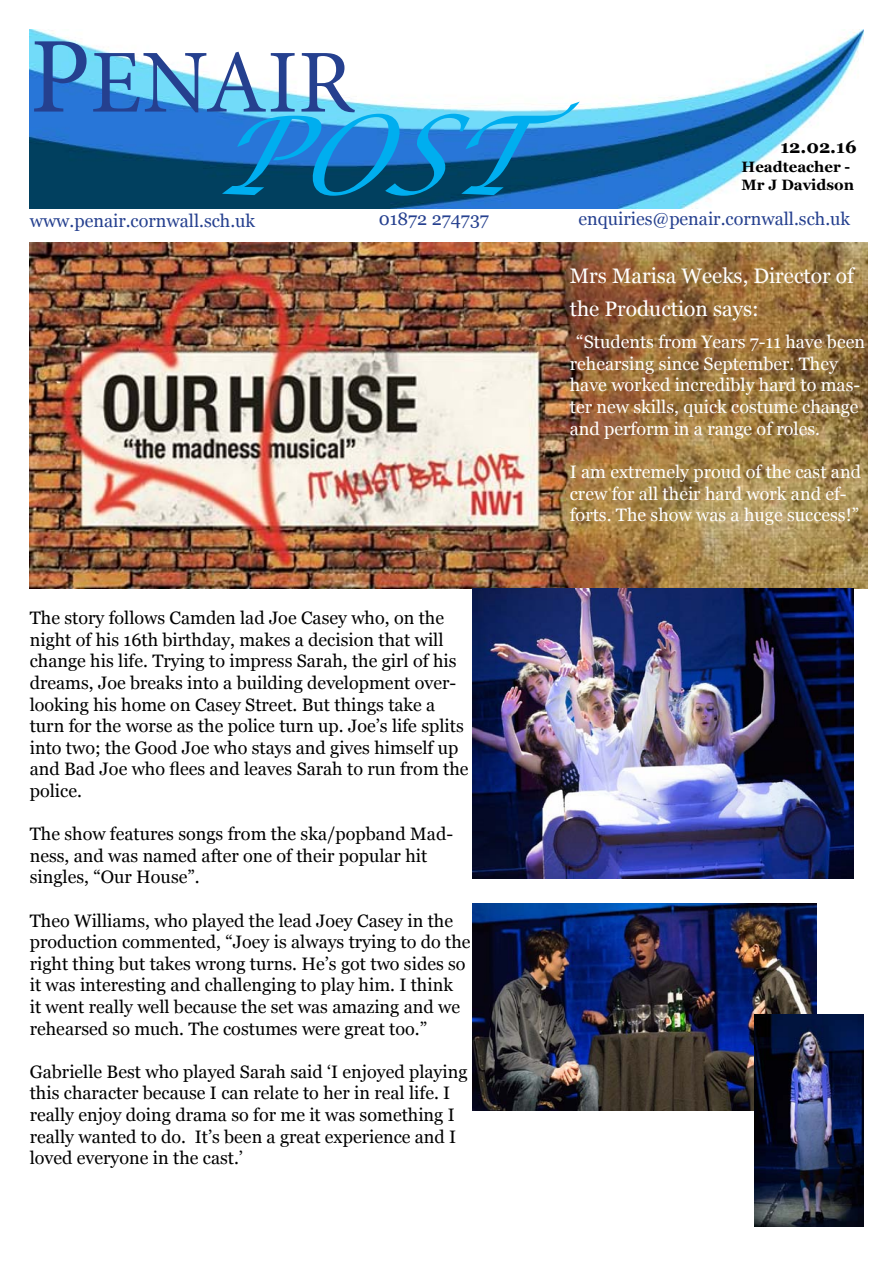
<style>
.page{position:relative;width:893px;height:1263px;background:#fff}
.page>*{position:absolute;margin:0;border:0;box-sizing:border-box;transform-origin:0 0}
.t1{font:italic 108px "Lucida Calligraphy";color:#00aeef}
.t2{font:90px "Minion Pro";color:#25408f}
.t3{font:21px/32.4px "Georgia";color:#fff}
.t4{font:18px/21.6px "Georgia";color:#000}
.t5{font:18px/21.6px "Georgia";color:#fff}
.t6{font:18px "Georgia";color:#25408f}
.t7{font:700 18px "Georgia";color:#000}
.t8{font:700 15px/18px "Georgia";color:#000}
.s1{font-size:108px}
</style>
<div class="page">
<img style="left:30px;top:30px;width:833px;height:179px">
<img style="left:30px;top:242px;width:837px;height:347px">
<img style="left:472px;top:589px;width:381px;height:289px">
<img style="left:472px;top:904px;width:344px;height:207px">
<img style="left:754px;top:1014px;width:109px;height:213px">
<h2 class="t2" style="left:30px;top:23px;width:326px"><span class="s1">P</span>ENAIR</h2>
<h1 class="t1" style="left:211px;top:90px;width:382px">POST</h1>
<p class="t7" style="left:780px;top:135px;width:78px">12.02.16</p>
<p class="t8" style="left:742px;top:158px;width:114px">Headteacher -<br>Mr J Davidson</p>
<p class="t6" style="left:30px;top:210px;width:227px">www.penair.cornwall.sch.uk</p>
<p class="t6" style="left:379px;top:208px;width:112px">01872 274737</p>
<p class="t6" style="left:578px;top:208px;width:273px">enquiries@penair.cornwall.sch.uk</p>
<p class="t4" style="left:30px;top:607px;width:440px">The story follows Camden lad Joe Casey who, on the night of his 16th birthday, makes a decision that will change his life. Trying to impress Sarah, the girl of his dreams, Joe breaks into a building development over&shy;looking his home on Casey Street. But things take a turn for the worse as the police turn up. Joe’s life splits into two; the Good Joe who stays and gives himself up and Bad Joe who flees and leaves Sarah to run from the police.</p>
<p class="t4" style="left:30px;top:823px;width:425px">The show features songs from the ska/popband Mad&shy;ness, and was named after one of their popular hit singles, “Our House”.</p>
<p class="t4" style="left:30px;top:910px;width:442px">Theo Williams, who played the lead Joey Casey in the production commented, “Joey is always trying to do the right thing but takes wrong turns. He’s got two sides so it was interesting and challenging to play him. I think<br>it went really well because the set was amazing and we rehearsed so much. The costumes were great too.”</p>
<p class="t4" style="left:30px;top:1061px;width:439px">Gabrielle Best who played Sarah said ‘I enjoyed playing this character because I can relate to her in real life. I really enjoy doing drama so for me it was something I really wanted to do. It’s been a great experience and I loved everyone in the cast.’</p>
<p class="t3" style="left:570px;top:260px;width:286px">Mrs Marisa Weeks, Director of the Production says:</p>
<p class="t5" style="left:570px;top:332px;width:297px;text-indent:7px">“Students from Years 7-11 have been rehearsing since September. They have worked incredibly hard to mas&shy;ter new skills, quick costume change and perform in a range of roles.</p>
<p class="t5" style="left:570px;top:461px;width:293px">I am extremely proud of the cast and crew for all their hard work and ef&shy;forts. The show was a huge success!”</p>
</div>
